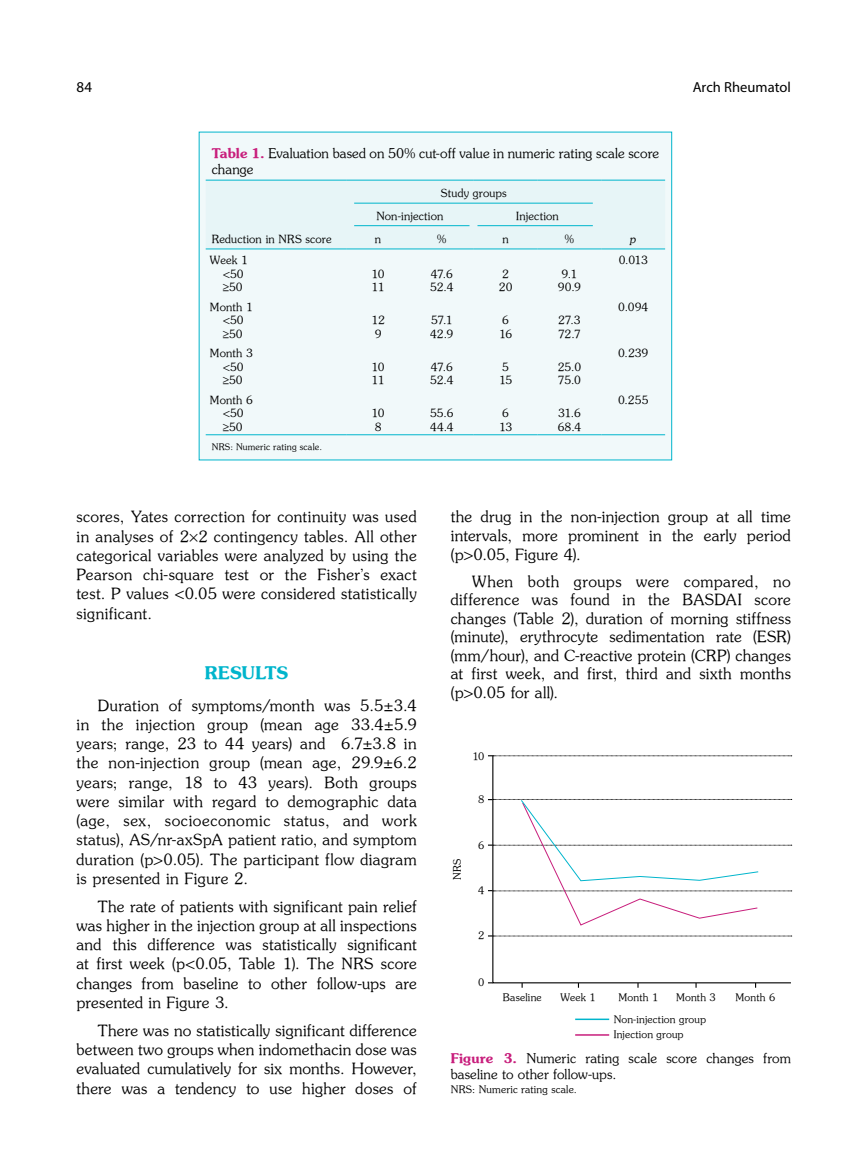
<style>
.page{position:relative;width:859px;height:1170px;background:#fff}
.page>*{position:absolute;margin:0;border:0;box-sizing:border-box;transform-origin:0 0}
.t1{font:17.4px "Souvenir Turk B";letter-spacing:.01em;color:#00b5cc}
.t2{font:15.45px/19.2px "Souvenir Turk";letter-spacing:.02em;color:#000;text-align:justify}
.t3{font:15px "Myriad Pro";color:#000}
.t4{font:14.55px "Myriad Pro";color:#000}
.t5{font:13.35px/16px "Souvenir Turk";letter-spacing:.01em;color:#000}
.t6{font:11.25px/13.5px "Souvenir Turk";letter-spacing:.01em;color:#000}
.t7{font:11.25px "Souvenir Turk I";color:#000}
.t8{font:10.35px/14.9px "Souvenir Turk";letter-spacing:.015em;color:#000}
.t9{font:9px "Souvenir Turk";letter-spacing:.025em;color:#000}
.s1{font-family:"Souvenir Turk B";color:#c81e7c}
</style>
<div class="page">
<div style="left:199px;top:132px;width:473px;height:328px;background:#f1f9fa"></div>
<div style="left:206px;top:202px;width:459px;height:47px;background:#e7f5f7"></div>
<hr style="left:206px;top:180px;width:140px;height:1px;background:#00b5cc">
<hr style="left:346px;top:180px;width:64px;height:1px;background:#00b5cc">
<hr style="left:410px;top:180px;width:64px;height:1px;background:#00b5cc">
<hr style="left:474px;top:180px;width:63px;height:1px;background:#00b5cc">
<hr style="left:537px;top:180px;width:64px;height:1px;background:#00b5cc">
<hr style="left:601px;top:180px;width:64px;height:1px;background:#00b5cc">
<hr style="left:206px;top:249px;width:140px;height:1px;background:#00b5cc">
<hr style="left:346px;top:249px;width:64px;height:1px;background:#00b5cc">
<hr style="left:410px;top:249px;width:64px;height:1px;background:#00b5cc">
<hr style="left:474px;top:249px;width:63px;height:1px;background:#00b5cc">
<hr style="left:537px;top:249px;width:64px;height:1px;background:#00b5cc">
<hr style="left:601px;top:249px;width:64px;height:1px;background:#00b5cc">
<hr style="left:206px;top:434px;width:140px;height:1px;background:#00b5cc">
<hr style="left:346px;top:434px;width:64px;height:1px;background:#00b5cc">
<hr style="left:410px;top:434px;width:64px;height:1px;background:#00b5cc">
<hr style="left:474px;top:434px;width:63px;height:1px;background:#00b5cc">
<hr style="left:537px;top:434px;width:64px;height:1px;background:#00b5cc">
<hr style="left:601px;top:434px;width:64px;height:1px;background:#00b5cc">
<hr style="left:354px;top:203px;width:239px;height:1px;background:#00b5cc">
<hr style="left:354px;top:225px;width:115px;height:1px;background:#00b5cc">
<hr style="left:477px;top:225px;width:116px;height:1px;background:#00b5cc">
<svg style="left:492px;top:756px;width:300px;height:227px"></svg>
<svg style="left:488px;top:755px;width:304px;height:1px"></svg>
<svg style="left:488px;top:798px;width:304px;height:128px"></svg>
<svg style="left:488px;top:935px;width:304px;height:1px"></svg>
<hr style="left:575px;top:1018px;width:34px;height:1px;background:#00b5cc">
<hr style="left:575px;top:1034px;width:34px;height:1px;background:#c81e7c">
<p class="t3" style="left:77px;top:78px;width:17px">84</p>
<p class="t4" style="left:693px;top:78px;width:100px">Arch Rheumatol</p>
<p class="t5" style="left:212px;top:145px;width:449px"><span class="s1">Table 1.</span> Evaluation based on 50% cut-off value in numeric rating scale score change</p>
<p class="t6" style="left:376px;top:181px;width:132px;line-height:23px;text-indent:64px">Study groups<br>Non-injection</p>
<p class="t6" style="left:516px;top:209px;width:44px">Injection</p>
<p class="t6" style="left:212px;top:232px;width:121px">Reduction in NRS score</p>
<p class="t6" style="left:375px;top:232px;width:8px">n</p>
<p class="t6" style="left:437px;top:232px;width:11px">%</p>
<p class="t6" style="left:502px;top:232px;width:8px">n</p>
<p class="t6" style="left:565px;top:232px;width:11px">%</p>
<p class="t7" style="left:630px;top:232px;width:8px">p</p>
<p class="t6" style="left:223px;top:253px;width:27px;text-indent:-13px">Week 1 &lt;50 ≥50</p>
<p class="t6" style="left:619px;top:253px;width:31px">0.013</p>
<p class="t6" style="left:372px;top:266px;width:14px">10<br>11</p>
<p class="t6" style="left:430px;top:266px;width:25px">47.6<br>52.4</p>
<p class="t6" style="left:499px;top:266px;width:15px;text-align:center">2<br>20</p>
<p class="t6" style="left:558px;top:266px;width:25px;text-align:center">9.1<br>90.9</p>
<p class="t6" style="left:210px;top:299px;width:45px;text-align:center">Month 1 &lt;50 ≥50</p>
<p class="t6" style="left:371px;top:313px;width:15px">12<br>9</p>
<p class="t6" style="left:430px;top:313px;width:25px">57.1<br>42.9</p>
<p class="t6" style="left:499px;top:313px;width:14px">6<br>16</p>
<p class="t6" style="left:558px;top:313px;width:24px">27.3<br>72.7</p>
<p class="t6" style="left:618px;top:299px;width:32px">0.094</p>
<p class="t6" style="left:210px;top:346px;width:45px;text-align:center">Month 3 &lt;50 ≥50</p>
<p class="t6" style="left:372px;top:359px;width:14px">10<br>11</p>
<p class="t6" style="left:430px;top:359px;width:25px">47.6<br>52.4</p>
<p class="t6" style="left:499px;top:359px;width:15px">5<br>15</p>
<p class="t6" style="left:558px;top:359px;width:25px">25.0<br>75.0</p>
<p class="t6" style="left:618px;top:346px;width:32px">0.239</p>
<p class="t6" style="left:210px;top:392px;width:45px;text-align:center">Month 6 &lt;50 ≥50</p>
<p class="t6" style="left:372px;top:406px;width:14px">10<br>8</p>
<p class="t6" style="left:430px;top:406px;width:25px">55.6<br>44.4</p>
<p class="t6" style="left:499px;top:406px;width:15px">6<br>13</p>
<p class="t6" style="left:558px;top:406px;width:25px">31.6<br>68.4</p>
<p class="t6" style="left:618px;top:392px;width:32px">0.255</p>
<p class="t9" style="left:212px;top:441px;width:112px">NRS: Numeric rating scale.</p>
<p class="t2" style="left:77px;top:507px;width:342px">scores, Yates correction for continuity was used in analyses of 2 2 contingency tables. All other categorical variables were analyzed by using the Pearson chi-square test or the Fisher’s exact test. P values &lt;0.05 were considered statistically significant.</p>
<p class="t1" style="left:205px;top:661px;width:85px">RESULTS</p>
<p class="t2" style="left:77px;top:695px;width:342px;text-indent:21px">Duration of symptoms/month was 5.5±3.4 in the injection group (mean age 33.4±5.9 years; range, 23 to 44 years) and 6.7±3.8 in the non-injection group (mean age, 29.9±6.2 years; range, 18 to 43 years). Both groups were similar with regard to demographic data (age, sex, socioeconomic status, and work status), AS/nr-axSpA patient ratio, and symptom duration (p&gt;0.05). The participant flow diagram is presented in Figure 2.</p>
<p class="t2" style="left:77px;top:896px;width:342px;text-indent:21px">The rate of patients with significant pain relief was higher in the injection group at all inspections and this difference was statistically significant at first week (p&lt;0.05, Table 1). The NRS score changes from baseline to other follow-ups are presented in Figure 3.</p>
<p class="t2" style="left:77px;top:1020px;width:342px;text-indent:21px">There was no statistically significant difference between two groups when indomethacin dose was evaluated cumulatively for six months. However, there was a tendency to use higher doses of</p>
<p class="t2" style="left:451px;top:507px;width:342px;line-height:18.6px">the drug in the non-injection group at all time intervals, more prominent in the early period (p&gt;0.05, Figure 4).</p>
<p class="t2" style="left:451px;top:571px;width:342px;line-height:18.6px;text-indent:21px">When both groups were compared, no difference was found in the BASDAI score changes (Table 2), duration of morning stiffness (minute), erythrocyte sedimentation rate (ESR) (mm/hour), and C-reactive protein (CRP) changes at first week, and first, third and sixth months (p&gt;0.05 for all).</p>
<p class="t8" style="left:449px;top:879px;width:23px;rotate:-90deg">NRS</p>
<p class="t8" style="left:472px;top:748px;width:13px">10</p>
<p class="t8" style="left:478px;top:791px;width:8px">8</p>
<p class="t8" style="left:478px;top:837px;width:8px">6</p>
<p class="t8" style="left:478px;top:882px;width:8px">4</p>
<p class="t8" style="left:478px;top:927px;width:8px">2</p>
<p class="t8" style="left:478px;top:974px;width:8px">0</p>
<p class="t8" style="left:503px;top:989px;width:40px">Baseline</p>
<p class="t8" style="left:561px;top:989px;width:37px">Week 1</p>
<p class="t8" style="left:619px;top:989px;width:41px">Month 1</p>
<p class="t8" style="left:676px;top:989px;width:41px">Month 3</p>
<p class="t8" style="left:736px;top:989px;width:41px">Month 6</p>
<p class="t8" style="left:614px;top:1011px;width:94px">Non-injection group<br>Injection group</p>
<p class="t5" style="left:451px;top:1049px;width:342px"><span class="s1">Figure 3.</span> Numeric rating scale score changes from baseline to other follow-ups.</p>
<p class="t8" style="left:451px;top:1081px;width:128px">NRS: Numeric rating scale.</p>
</div>
